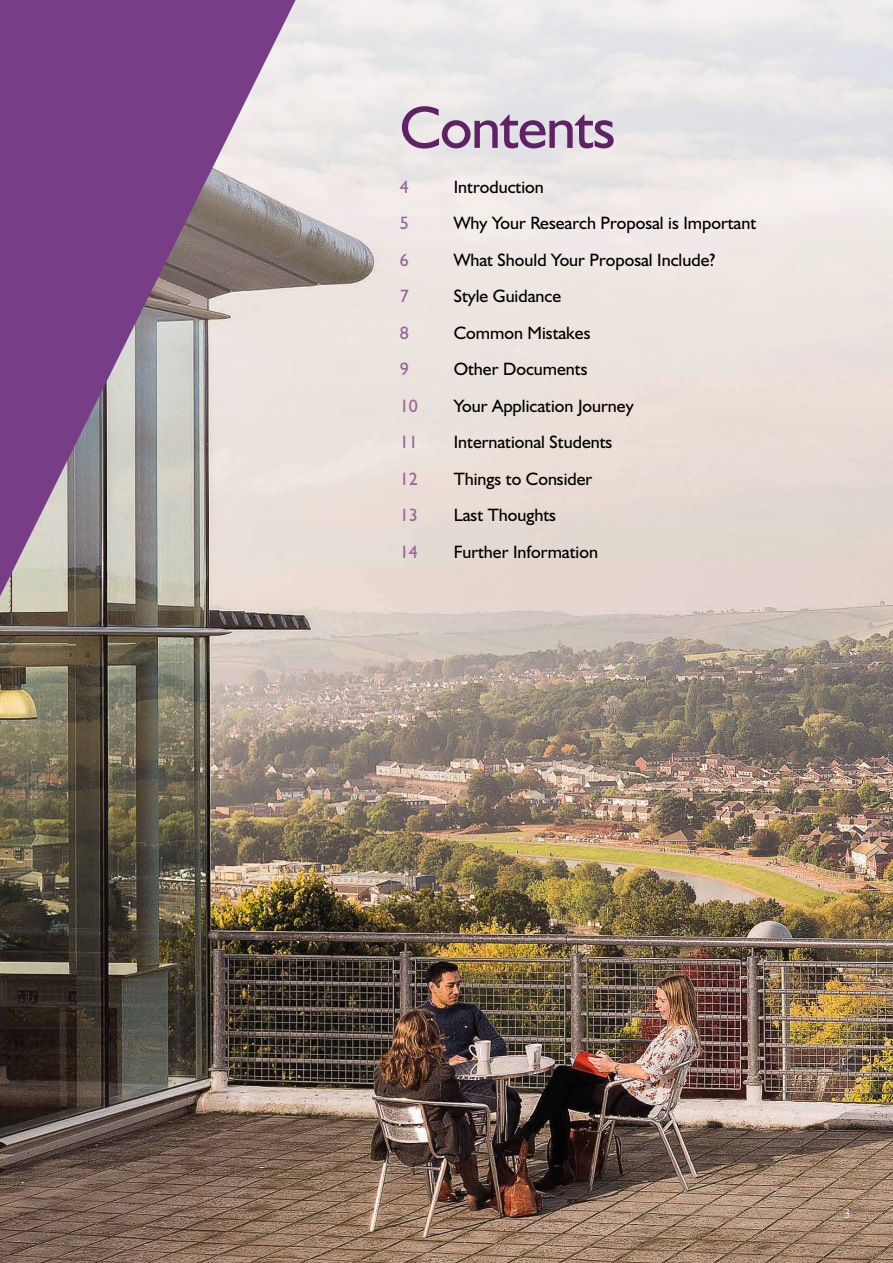
<style>
.page{position:relative;width:893px;height:1263px;background:#fff}
.page>*{position:absolute;margin:0;border:0;box-sizing:border-box;transform-origin:0 0}
.t1{font:60px "Humanist 521 BT";letter-spacing:-.02em;color:#5f2264}
.t2{font:18px "Humanist 521 BT";color:#000}
.t3{font:18px "Humanist 521 BT";color:#969}
.t4{font:300 13.5px "Humanist 521 BT";color:#fff}
</style>
<div class="page">
<img style="left:0;top:591px;width:893px;height:672px">
<div style="left:0;top:0;width:893px;height:591px;background:linear-gradient(to bottom,#ebebed,#e6d9cf)"></div>
<svg style="left:0;top:0;width:296px;height:596px;background:#9a7a9d"></svg>
<h1 class="t1" style="left:400px;top:90px;width:217px">Contents</h1>
<p class="t3" style="left:400px;top:176px;width:11px">4</p>
<p class="t2" style="left:454px;top:176px;width:92px">Introduction</p>
<p class="t3" style="left:400px;top:212px;width:11px">5</p>
<p class="t2" style="left:454px;top:212px;width:304px">Why Your Research Proposal is Important</p>
<p class="t3" style="left:400px;top:249px;width:11px">6</p>
<p class="t2" style="left:454px;top:249px;width:263px">What Should Your Proposal Include?</p>
<p class="t3" style="left:400px;top:285px;width:11px">7</p>
<p class="t2" style="left:454px;top:285px;width:109px">Style Guidance</p>
<p class="t3" style="left:400px;top:322px;width:11px">8</p>
<p class="t2" style="left:454px;top:322px;width:138px">Common Mistakes</p>
<p class="t3" style="left:400px;top:358px;width:11px">9</p>
<p class="t2" style="left:454px;top:358px;width:135px">Other Documents</p>
<p class="t3" style="left:400px;top:395px;width:20px">10</p>
<p class="t2" style="left:454px;top:395px;width:181px">Your Application Journey</p>
<p class="t3" style="left:400px;top:431px;width:20px">11</p>
<p class="t2" style="left:454px;top:431px;width:160px">International Students</p>
<p class="t3" style="left:400px;top:468px;width:20px">12</p>
<p class="t2" style="left:454px;top:468px;width:140px">Things to Consider</p>
<p class="t3" style="left:400px;top:504px;width:20px">13</p>
<p class="t2" style="left:454px;top:504px;width:104px">Last Thoughts</p>
<p class="t3" style="left:400px;top:541px;width:20px">14</p>
<p class="t2" style="left:454px;top:541px;width:146px">Further Information</p>
<p class="t4" style="left:844px;top:1205px;width:8px">3</p>
</div>
